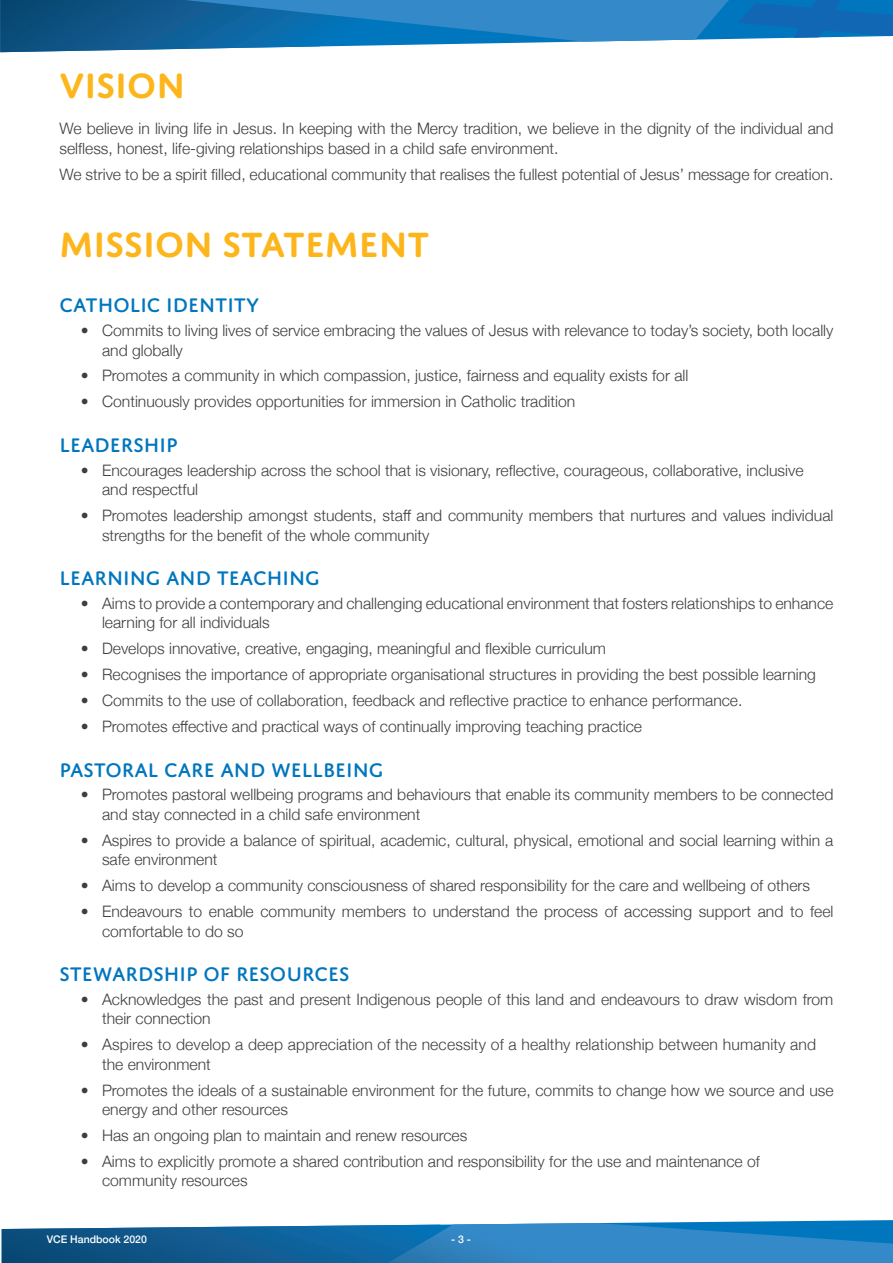
<style>
.page{position:relative;width:893px;height:1263px;background:#fff}
.page>*{position:absolute;margin:0;border:0;box-sizing:border-box;transform-origin:0 0}
.Header_01{font:600 37.5px "Domus Titling";color:#fcb61c}
.Header_02{font:500 21px "Domus Titling";color:#0076be}
.Body_Copy{font:300 15.75px/19.5px "Helvetica Neue";color:#3e3e3f}
.t1{font:500 10.5px "Helvetica Neue";color:#fff}
</style>
<div class="page">
<svg style="left:448px;top:1220px;width:445px;height:43px;background:#358dca"></svg>
<img style="left:2px;top:1224px;width:446px;height:39px">
<img style="left:388px;top:1227px;width:169px;height:36px">
<svg style="left:400px;top:0;width:381px;height:45px"></svg>
<img style="left:0;top:0;width:400px;height:52px">
<svg style="left:185px;top:0;width:544px;height:42px;background:#237fbf"></svg>
<svg style="left:738px;top:0;width:155px;height:38px;background:#0e6fb8"></svg>
<p class="Header_01" style="left:60px;top:63px;width:127px">VISION</p>
<p class="Body_Copy" style="left:60px;top:118px;width:775px">We believe in living life in Jesus. In keeping with the Mercy tradition, we believe in the dignity of the individual and selfless, honest, life-giving relationships based in a child safe environment.</p>
<p class="Body_Copy" style="left:60px;top:163px;width:775px">We strive to be a spirit filled, educational community that realises the fullest potential of Jesus’ message for creation.</p>
<p class="Header_01" style="left:60px;top:223px;width:371px">MISSION STATEMENT</p>
<p class="Header_02" style="left:60px;top:293px;width:201px">CATHOLIC IDENTITY</p>
<p class="Body_Copy" style="left:102px;top:319px;width:733px;text-indent:-21px">• Commits to living lives of service embracing the values of Jesus with relevance to today’s society, both locally and globally</p>
<p class="Body_Copy" style="left:81px;top:365px;width:609px">• Promotes a community in which compassion, justice, fairness and equality exists for all</p>
<p class="Body_Copy" style="left:81px;top:391px;width:496px">• Continuously provides opportunities for immersion in Catholic tradition</p>
<p class="Header_02" style="left:60px;top:433px;width:120px">LEADERSHIP</p>
<p class="Body_Copy" style="left:102px;top:459px;width:703px;text-indent:-21px">• Encourages leadership across the school that is visionary, reflective, courageous, collaborative, inclusive and respectful</p>
<p class="Body_Copy" style="left:102px;top:504px;width:733px;text-indent:-21px">• Promotes leadership amongst students, staff and community members that nurtures and values individual strengths for the benefit of the whole community</p>
<p class="Header_02" style="left:60px;top:566px;width:262px">LEARNING AND TEACHING</p>
<p class="Body_Copy" style="left:102px;top:592px;width:733px;text-indent:-21px">• Aims to provide a contemporary and challenging educational environment that fosters relationships to enhance learning for all individuals</p>
<p class="Body_Copy" style="left:81px;top:638px;width:527px">• Develops innovative, creative, engaging, meaningful and flexible curriculum</p>
<p class="Body_Copy" style="left:81px;top:664px;width:737px">• Recognises the importance of appropriate organisational structures in providing the best possible learning</p>
<p class="Body_Copy" style="left:81px;top:689px;width:663px">• Commits to the use of collaboration, feedback and reflective practice to enhance performance.</p>
<p class="Body_Copy" style="left:81px;top:715px;width:563px">• Promotes effective and practical ways of continually improving teaching practice</p>
<p class="Header_02" style="left:60px;top:758px;width:325px">PASTORAL CARE AND WELLBEING</p>
<p class="Body_Copy" style="left:102px;top:784px;width:733px;text-indent:-21px">• Promotes pastoral wellbeing programs and behaviours that enable its community members to be connected and stay connected in a child safe environment</p>
<p class="Body_Copy" style="left:102px;top:829px;width:733px;text-indent:-21px">• Aspires to provide a balance of spiritual, academic, cultural, physical, emotional and social learning within a safe environment</p>
<p class="Body_Copy" style="left:81px;top:875px;width:731px">• Aims to develop a community consciousness of shared responsibility for the care and wellbeing of others</p>
<p class="Body_Copy" style="left:102px;top:900px;width:733px;text-indent:-21px">• Endeavours to enable community members to understand the process of accessing support and to feel comfortable to do so</p>
<p class="Header_02" style="left:60px;top:962px;width:292px">STEWARDSHIP OF RESOURCES</p>
<p class="Body_Copy" style="left:102px;top:988px;width:733px;text-indent:-21px">• Acknowledges the past and present Indigenous people of this land and endeavours to draw wisdom from their connection</p>
<p class="Body_Copy" style="left:102px;top:1034px;width:716px;text-indent:-21px">• Aspires to develop a deep appreciation of the necessity of a healthy relationship between humanity and the environment</p>
<p class="Body_Copy" style="left:102px;top:1079px;width:733px;text-indent:-21px">• Promotes the ideals of a sustainable environment for the future, commits to change how we source and use energy and other resources</p>
<p class="Body_Copy" style="left:81px;top:1124px;width:388px">• Has an ongoing plan to maintain and renew resources</p>
<p class="Body_Copy" style="left:102px;top:1150px;width:659px;text-indent:-21px">• Aims to explicitly promote a shared contribution and responsibility for the use and maintenance of community resources</p>
<p class="t1" style="left:47px;top:1231px;width:102px">VCE Handbook 2020</p>
<p class="t1" style="left:451px;top:1231px;width:21px">- 3 -</p>
</div>
